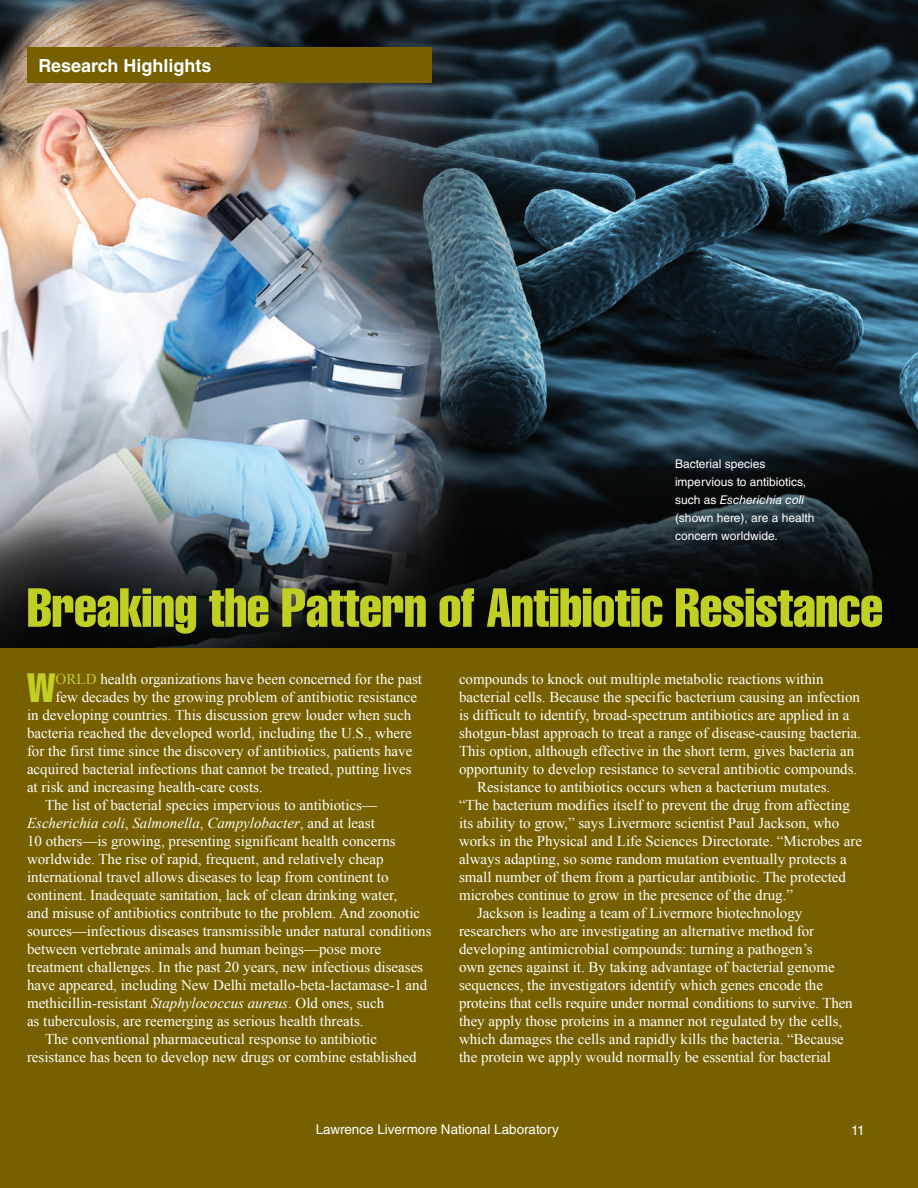
<style>
.page{position:relative;width:918px;height:1188px;background:#fff}
.page>*{position:absolute;margin:0;border:0;box-sizing:border-box;transform-origin:0 0}
.Highlight_title{font:54px "Helvetica LT Std Comp";letter-spacing:-.01em;color:#c1ce23}
.Highlight_drop_cap{font:40.35px "Helvetica LT Std Comp";color:#c1ce23}
.t1{font:700 18px "Helvetica LT Std";color:#fff}
.STR_general_text{font:15px/18px "Times New Roman";color:#fff}
.Highlight_drop_cap-2{font:15px "Times New Roman";color:#fff}
.t2{font:13.5px "Helvetica LT Std";color:#fff}
.STR_Captions{font:12px/18px "Helvetica LT Std";color:#fff}
.s1{font-style:italic}
.s2{color:#c1ce23}
</style>
<div class="page">
<div style="left:0;top:608px;width:918px;height:580px;background:#766000"></div>
<img style="left:0;top:0;width:918px;height:648px">
<div style="left:27px;top:47px;width:404px;height:36px;background:#766000"></div>
<p class="t1" style="left:39px;top:54px;width:175px">Research Highlights</p>
<p class="STR_Captions" style="left:675px;top:455px;width:141px">Bacterial species impervious to antibiotics, such as <span class="s1">Escherichia coli </span>(shown here), are a health concern worldwide.</p>
<p class="Highlight_title" style="left:27px;top:573px;width:858px">Breaking the Pattern of Antibiotic Resistance</p>
<p class="Highlight_drop_cap" style="left:27px;top:662px;width:30px">W</p>
<p class="Highlight_drop_cap-2" style="left:56px;top:669px;width:368px"><span class="s2">ORLD</span> health organizations have been concerned for the past</p>
<p class="Highlight_drop_cap-2" style="left:56px;top:687px;width:363px">few decades by the growing problem of antibiotic resistance</p>
<p class="Highlight_drop_cap-2" style="left:27px;top:705px;width:386px">in developing countries. This discussion grew louder when such</p>
<p class="Highlight_drop_cap-2" style="left:27px;top:723px;width:386px">bacteria reached the developed world, including the U.S., where</p>
<p class="Highlight_drop_cap-2" style="left:27px;top:741px;width:387px">for the first time since the discovery of antibiotics, patients have</p>
<p class="Highlight_drop_cap-2" style="left:27px;top:759px;width:386px">acquired bacterial infections that cannot be treated, putting lives</p>
<p class="Highlight_drop_cap-2" style="left:27px;top:777px;width:237px">at risk and increasing health-care costs.</p>
<p class="STR_general_text" style="left:27px;top:796px;width:406px;text-indent:18px">The list of bacterial species impervious to antibiotics— <span class="s1">Escherichia coli</span>, <span class="s1">Salmonella</span>, <span class="s1">Campylobacter</span>, and at least<br>10 others—is growing, presenting significant health concerns worldwide. The rise of rapid, frequent, and relatively cheap international travel allows diseases to leap from continent to continent. Inadequate sanitation, lack of clean drinking water,<br>and misuse of antibiotics contribute to the problem. And zoonotic sources—infectious diseases transmissible under natural conditions between vertebrate animals and human beings—pose more treatment challenges. In the past 20 years, new infectious diseases have appeared, including New Delhi metallo-beta-lactamase-1 and methicillin-resistant <span class="s1">Staphylococcus aureus</span>. Old ones, such<br>as tuberculosis, are reemerging as serious health threats.</p>
<p class="STR_general_text" style="left:27px;top:1030px;width:391px;text-indent:18px">The conventional pharmaceutical response to antibiotic resistance has been to develop new drugs or combine established</p>
<p class="STR_general_text" style="left:459px;top:670px;width:403px">compounds to knock out multiple metabolic reactions within bacterial cells. Because the specific bacterium causing an infection is difficult to identify, broad-spectrum antibiotics are applied in a shotgun-blast approach to treat a range of disease-causing bacteria.<br>This option, although effective in the short term, gives bacteria an opportunity to develop resistance to several antibiotic compounds.</p>
<p class="STR_general_text" style="left:459px;top:778px;width:405px;text-indent:18px">Resistance to antibiotics occurs when a bacterium mutates. “The bacterium modifies itself to prevent the drug from affecting its ability to grow,” says Livermore scientist Paul Jackson, who works in the Physical and Life Sciences Directorate. “Microbes are always adapting, so some random mutation eventually protects a small number of them from a particular antibiotic. The protected microbes continue to grow in the presence of the drug.”</p>
<p class="STR_general_text" style="left:459px;top:904px;width:395px;text-indent:18px">Jackson is leading a team of Livermore biotechnology researchers who are investigating an alternative method for developing antimicrobial compounds: turning a pathogen’s<br>own genes against it. By taking advantage of bacterial genome sequences, the investigators identify which genes encode the proteins that cells require under normal conditions to survive. Then they apply those proteins in a manner not regulated by the cells, which damages the cells and rapidly kills the bacteria. “Because the protein we apply would normally be essential for bacterial</p>
<p class="t2" style="left:316px;top:1121px;width:245px">Lawrence Livermore National Laboratory</p>
<p class="t2" style="left:851px;top:1122px;width:15px">11</p>
</div>
